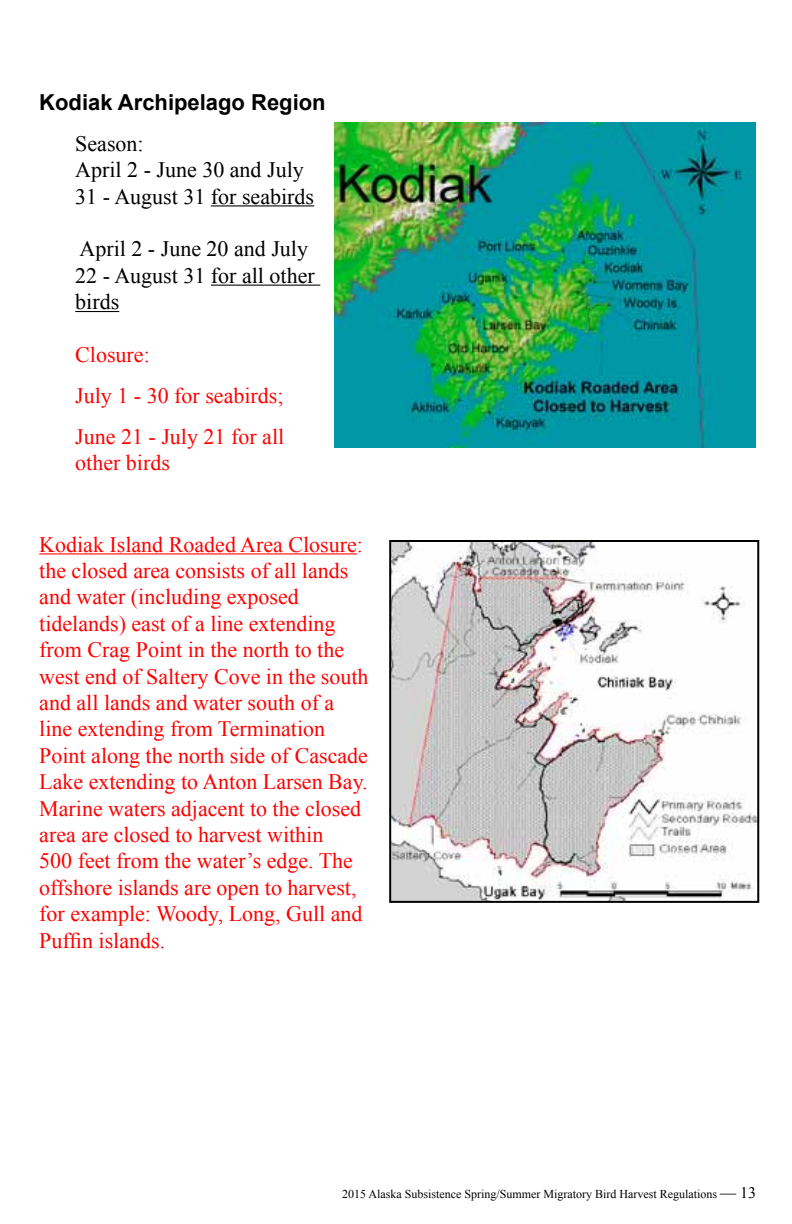
<style>
.page{position:relative;width:792px;height:1224px;background:#fff}
.page>*{position:absolute;margin:0;border:0;box-sizing:border-box;transform-origin:0 0}
.t1{font:22px/26.4px "Times New Roman";color:#f00}
.t2{font:22px/26.4px "Times New Roman";color:#000}
.t3{font:700 22px "Arial";color:#000}
.t4{font:12px "Times New Roman";color:#000}
.s1{font-size:16px}
</style>
<div class="page">
<hr style="left:211px;top:205px;width:103px;height:1px;background:#000">
<hr style="left:211px;top:285px;width:109px;height:1px;background:#000">
<hr style="left:75px;top:311px;width:44px;height:1px;background:#000">
<hr style="left:39px;top:553px;width:318px;height:1px;background:#f00">
<img style="left:392px;top:543px;width:364px;height:357px">
<div style="left:389px;top:540px;width:370px;height:363px;border:2px solid #000"></div>
<img style="left:334px;top:122px;width:422px;height:326px">
<p class="t3" style="left:39px;top:88px;width:288px">Kodiak Archipelago Region</p>
<p class="t2" style="left:75px;top:130px;width:240px">Season:<br>April 2 - June 30 and July<br>31 - August 31 for seabirds</p>
<p class="t2" style="left:75px;top:235px;width:241px">April 2 - June 20 and July<br>22 - August 31 for all other birds</p>
<p class="t1" style="left:75px;top:334px;width:210px;line-height:40.8px">Closure:<br>July 1 - 30 for seabirds;<br>June 21 - July 21 for all</p>
<p class="t1" style="left:75px;top:449px;width:96px">other birds</p>
<p class="t1" style="left:39px;top:531px;width:331px">Kodiak Island Roaded Area Closure: the closed area consists of all lands and water (including exposed tidelands) east of a line extending from Crag Point in the north to the west end of Saltery Cove in the south and all lands and water south of a line extending from Termination Point along the north side of Cascade Lake extending to Anton Larsen Bay.<br>Marine waters adjacent to the closed area are closed to harvest within<br>500 feet from the water’s edge. The offshore islands are open to harvest, for example: Woody, Long, Gull and Puffin islands.</p>
<p class="t4" style="left:342px;top:1186px;width:415px">2015 Alaska Subsistence Spring/Summer Migratory Bird Harvest Regulations <span class="s1">— 13</span></p>
</div>
